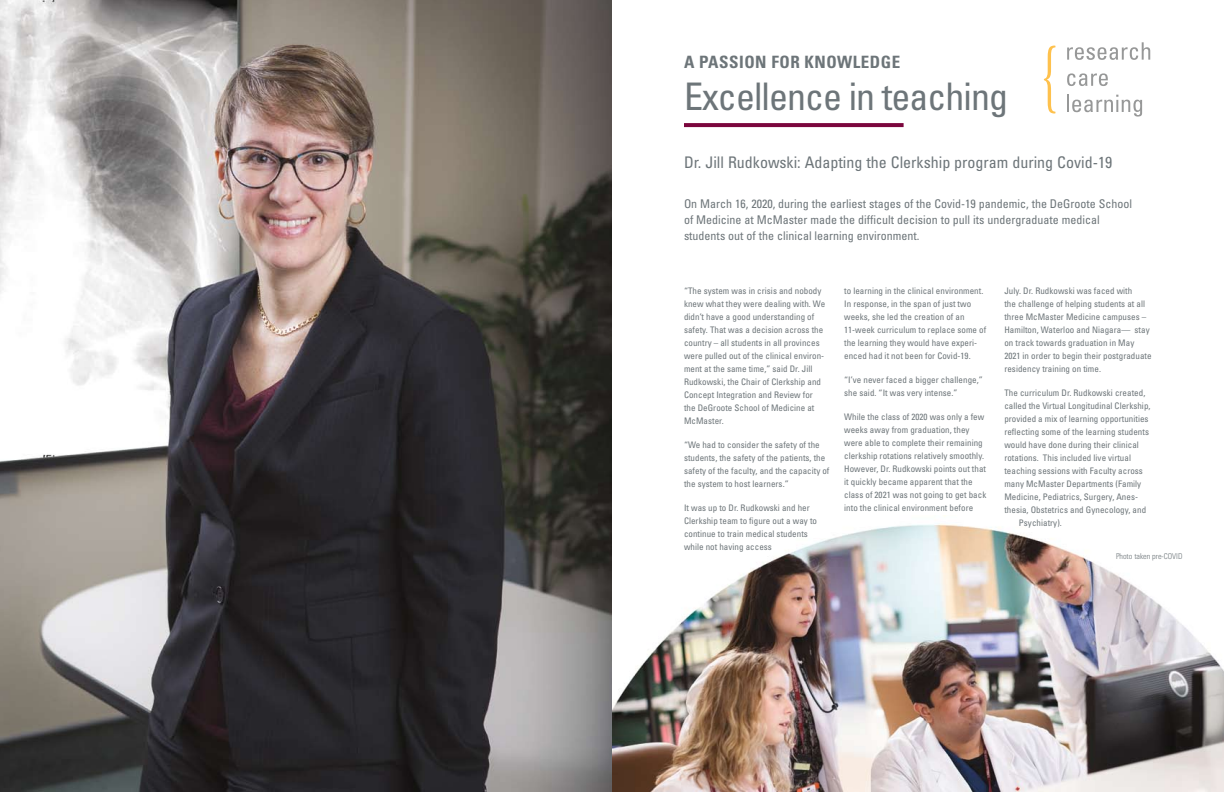
<style>
.page{position:relative;width:1224px;height:792px;background:#fff}
.page>*{position:absolute;margin:0;border:0;box-sizing:border-box;transform-origin:0 0}
.t1{font:condensed 38px "Univers";letter-spacing:-.025em;color:#6d7579}
.t2{font:700 condensed 17px "Univers";letter-spacing:.03em;color:#6d7579}
.t3{font:condensed 16px "Univers";color:#6d7579}
.t4{font:condensed 12px/16px "Univers";color:#6d7579}
.t5{font:condensed 9px/13px "Univers";letter-spacing:.005em;color:#6d7579}
.t6{font:300 condensed 8px "Univers";color:#6d7579}
</style>
<div class="page">
<img style="left:0;top:0;width:612px;height:792px">
<img style="left:612px;top:524px;width:612px;height:268px">
<svg style="left:684px;top:123px;width:220px;height:4px"></svg>
<svg style="left:1067px;top:42px;width:83px;height:18px"></svg>
<svg style="left:1067px;top:73px;width:41px;height:13px"></svg>
<svg style="left:1067px;top:95px;width:75px;height:22px"></svg>
<svg style="left:1044px;top:46px;width:11px;height:68px"></svg>
<p class="t2" style="left:684px;top:51px;width:218px">A PASSION FOR KNOWLEDGE</p>
<p class="t1" style="left:684px;top:72px;width:326px">Excellence in teaching</p>
<p class="t3" style="left:684px;top:152px;width:430px">Dr. Jill Rudkowski: Adapting the Clerkship program during Covid-19</p>
<p class="t4" style="left:684px;top:195px;width:450px">On March 16, 2020, during the earliest stages of the Covid-19 pandemic, the DeGroote School of Medicine at McMaster made the difficult decision to pull its undergraduate medical students out of the clinical learning environment.</p>
<p class="t5" style="left:684px;top:284px;width:143px">“The system was in crisis and nobody knew what they were dealing with. We didn’t have a good understanding of safety. That was a decision across the country – all students in all provinces were pulled out of the clinical environ&shy;ment at the same time,” said Dr. Jill Rudkowski, the Chair of Clerkship and Concept Integration and Review for the DeGroote School of Medicine at McMaster.</p>
<p class="t5" style="left:684px;top:438px;width:147px">“We had to consider the safety of the students, the safety of the patients, the safety of the faculty, and the capacity of the system to host learners.”</p>
<p class="t5" style="left:684px;top:501px;width:135px">It was up to Dr. Rudkowski and her<br>Clerkship team to figure out a way to continue to train medical students while not having access</p>
<p class="t5" style="left:844px;top:284px;width:144px">to learning in the clinical environment.<br>In response, in the span of just two weeks, she led the creation of an 11-week curriculum to replace some of the learning they would have experi&shy;enced had it not been for Covid-19.</p>
<p class="t5" style="left:844px;top:373px;width:140px">“I’ve never faced a bigger challenge,” she said. “It was very intense.”</p>
<p class="t5" style="left:844px;top:410px;width:144px">While the class of 2020 was only a few weeks away from graduation, they were able to complete their remaining clerkship rotations relatively smoothly.<br>However, Dr. Rudkowski points out that it quickly became apparent that the class of 2021 was not going to get back into the clinical environment before</p>
<p class="t5" style="left:1004px;top:284px;width:149px">July. Dr. Rudkowski was faced with<br>the challenge of helping students at all three McMaster Medicine campuses – Hamilton, Waterloo and Niagara— stay on track towards graduation in May 2021 in order to begin their postgraduate residency training on time.</p>
<p class="t5" style="left:1004px;top:386px;width:142px">The curriculum Dr. Rudkowski created,</p>
<p class="t5" style="left:1004px;top:399px;width:148px">called the Virtual Longitudinal Clerkship,</p>
<p class="t5" style="left:1004px;top:412px;width:146px">provided a mix of learning opportunities</p>
<p class="t5" style="left:1004px;top:425px;width:146px">reflecting some of the learning students</p>
<p class="t5" style="left:1004px;top:438px;width:136px">would have done during their clinical</p>
<p class="t5" style="left:1004px;top:451px;width:128px">rotations. This included live virtual</p>
<p class="t5" style="left:1004px;top:464px;width:140px">teaching sessions with Faculty across</p>
<p class="t5" style="left:1004px;top:477px;width:138px">many McMaster Departments (Family</p>
<p class="t5" style="left:1004px;top:490px;width:135px">Medicine, Pediatrics, Surgery, Anes-</p>
<p class="t5" style="left:1004px;top:503px;width:143px">thesia, Obstetrics and Gynecology, and</p>
<p class="t5" style="left:1019px;top:516px;width:44px">Psychiatry).</p>
<p class="t6" style="left:1116px;top:552px;width:68px">Photo taken pre-COVID</p>
</div>
